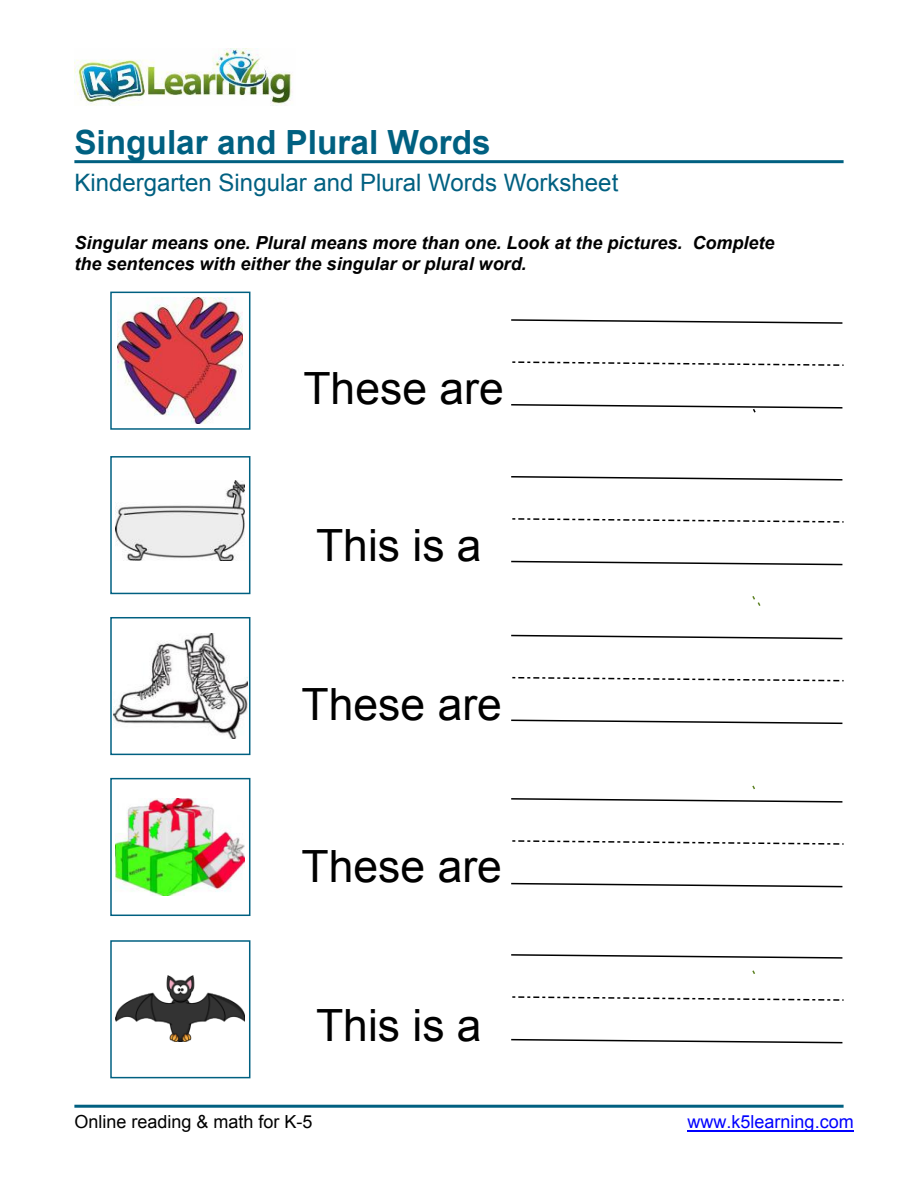
<style>
.page{position:relative;width:918px;height:1188px;background:#fff}
.page>*{position:absolute;margin:0;border:0;box-sizing:border-box;transform-origin:0 0}
.t1{font:44.4px "Arial";color:#000}
.t2{font:700 33.3px "Arial";color:#006081}
.t3{font:24px "Arial";color:#006081}
.t4{font:italic 700 18px/20.7px "Arial";color:#000}
.t5{font:18px "Arial";color:#000}
.t6{font:18px "Arial";color:#00f}
</style>
<div class="page">
<hr style="left:74px;top:160px;width:770px;height:3px;background:#006081">
<hr style="left:74px;top:1105px;width:770px;height:3px;background:#006081">
<hr style="left:687px;top:1130px;width:167px;height:2px;background:#00f">
<img style="left:74px;top:49px;width:219px;height:57px">
<svg style="left:752px;top:596px;width:9px;height:10px"></svg>
<div style="left:110px;top:292px;width:140px;height:138px;background:#fff;border:2px solid #006081"></div>
<div style="left:110px;top:456px;width:140px;height:138px;background:#fff;border:2px solid #006081"></div>
<div style="left:110px;top:617px;width:140px;height:138px;background:#fff;border:2px solid #006081"></div>
<div style="left:110px;top:778px;width:140px;height:138px;background:#fff;border:2px solid #006081"></div>
<div style="left:110px;top:940px;width:140px;height:138px;background:#fff;border:2px solid #006081"></div>
<svg style="left:511px;top:319px;width:332px;height:5px"></svg>
<svg style="left:511px;top:404px;width:332px;height:9px"></svg>
<svg style="left:512px;top:361px;width:332px;height:5px"></svg>
<svg style="left:511px;top:476px;width:332px;height:5px"></svg>
<svg style="left:511px;top:560px;width:332px;height:6px"></svg>
<svg style="left:512px;top:518px;width:332px;height:5px"></svg>
<svg style="left:511px;top:634px;width:332px;height:6px"></svg>
<svg style="left:511px;top:719px;width:332px;height:6px"></svg>
<svg style="left:512px;top:676px;width:332px;height:6px"></svg>
<svg style="left:511px;top:798px;width:332px;height:5px"></svg>
<svg style="left:511px;top:882px;width:332px;height:6px"></svg>
<svg style="left:512px;top:840px;width:332px;height:5px"></svg>
<svg style="left:511px;top:954px;width:332px;height:5px"></svg>
<svg style="left:511px;top:1038px;width:332px;height:6px"></svg>
<svg style="left:512px;top:996px;width:332px;height:5px"></svg>
<img style="left:118px;top:298px;width:125px;height:126px">
<img style="left:116px;top:481px;width:129px;height:80px">
<img style="left:113px;top:634px;width:134px;height:104px">
<img style="left:116px;top:799px;width:129px;height:96px">
<img style="left:116px;top:976px;width:129px;height:65px">
<h2 class="t2" style="left:74px;top:129px;width:418px">Singular and Plural Words</h2>
<h3 class="t3" style="left:74px;top:174px;width:545px">Kindergarten Singular and Plural Words Worksheet</h3>
<p class="t4" style="left:74px;top:234px;width:702px">Singular means one. Plural means more than one. Look at the pictures. Complete the sentences with either the singular or plural word.</p>
<h1 class="t1" style="left:303px;top:371px;width:202px">These are</h1>
<h1 class="t1" style="left:316px;top:528px;width:167px">This is a</h1>
<h1 class="t1" style="left:302px;top:688px;width:202px">These are</h1>
<h1 class="t1" style="left:302px;top:850px;width:202px">These are</h1>
<h1 class="t1" style="left:316px;top:1009px;width:167px">This is a</h1>
<p class="t5" style="left:74px;top:1115px;width:240px">Online reading &amp; math for K-5</p>
<p class="t6" style="left:687px;top:1115px;width:168px">www.k5learning.com</p>
</div>
